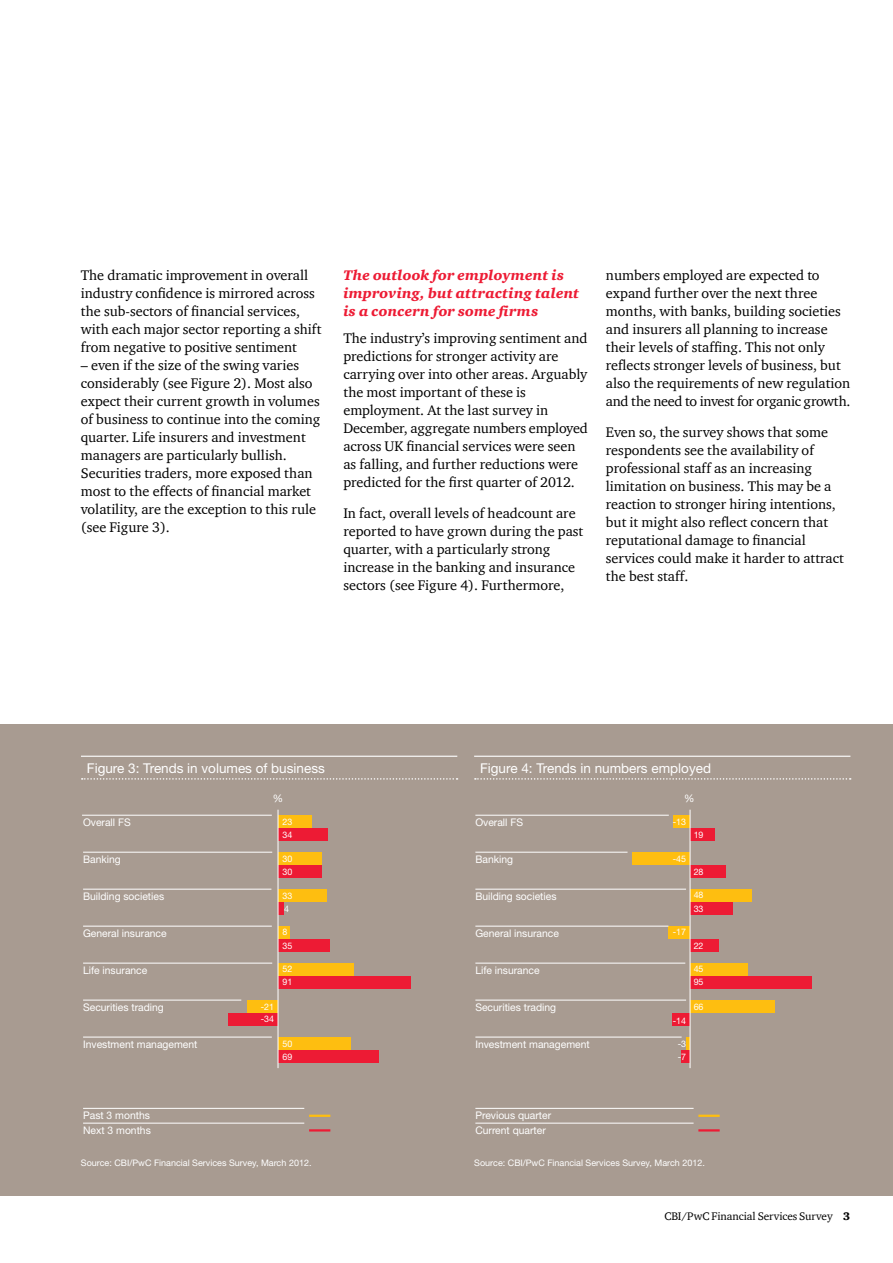
<style>
.page{position:relative;width:893px;height:1263px;background:#fff}
.page>*{position:absolute;margin:0;border:0;box-sizing:border-box;transform-origin:0 0}
.t1{font:14.25px/18px "ITC Charter Com";color:#000}
.t2{font:italic 900 14.25px/18px "ITC Charter Com";letter-spacing:.015em;color:#ed1b34}
.t3{font:13.5px "Helvetica Neue";color:#fff}
.t4{font:11.25px "ITC Charter Com";letter-spacing:-.005em;color:#000}
.t5{font:10.5px/14.9px "Helvetica Neue";color:#fff}
.t6{font:9px/13.5px "Helvetica Neue";color:#fff}
.s1{font-weight:900}
</style>
<div class="page">
<div style="left:0;top:724px;width:893px;height:471px;background:#a89b91"></div>
<div style="left:278px;top:815px;width:34px;height:13px;background:#febe10"></div>
<div style="left:278px;top:852px;width:44px;height:13px;background:#febe10"></div>
<div style="left:278px;top:889px;width:48px;height:13px;background:#febe10"></div>
<div style="left:278px;top:926px;width:12px;height:13px;background:#febe10"></div>
<div style="left:278px;top:963px;width:76px;height:13px;background:#febe10"></div>
<div style="left:247px;top:1000px;width:31px;height:13px;background:#febe10"></div>
<div style="left:278px;top:1037px;width:73px;height:13px;background:#febe10"></div>
<div style="left:278px;top:828px;width:50px;height:13px;background:#ed1b34"></div>
<div style="left:278px;top:865px;width:44px;height:13px;background:#ed1b34"></div>
<div style="left:278px;top:902px;width:6px;height:13px;background:#ed1b34"></div>
<div style="left:278px;top:939px;width:51px;height:13px;background:#ed1b34"></div>
<div style="left:278px;top:976px;width:133px;height:13px;background:#ed1b34"></div>
<div style="left:228px;top:1013px;width:50px;height:13px;background:#ed1b34"></div>
<div style="left:278px;top:1050px;width:101px;height:12px;background:#ed1b34"></div>
<hr style="left:278px;top:810px;width:1px;height:258px;background:#fff">
<hr style="left:83px;top:1123px;width:221px;height:1px;background:#fff">
<hr style="left:83px;top:1108px;width:221px;height:1px;background:#fff">
<hr style="left:82px;top:815px;width:190px;height:1px;background:#fff">
<hr style="left:83px;top:852px;width:189px;height:1px;background:#fff">
<hr style="left:83px;top:889px;width:188px;height:1px;background:#fff">
<hr style="left:83px;top:926px;width:189px;height:1px;background:#fff">
<hr style="left:83px;top:963px;width:189px;height:1px;background:#fff">
<hr style="left:83px;top:1000px;width:158px;height:1px;background:#fff">
<hr style="left:83px;top:1037px;width:189px;height:1px;background:#fff">
<hr style="left:309px;top:1115px;width:21px;height:2px;background:#febe10">
<hr style="left:309px;top:1129px;width:21px;height:2px;background:#ed1b34">
<div style="left:673px;top:815px;width:17px;height:13px;background:#febe10"></div>
<div style="left:633px;top:852px;width:57px;height:13px;background:#febe10"></div>
<div style="left:690px;top:889px;width:61px;height:13px;background:#febe10"></div>
<div style="left:668px;top:926px;width:22px;height:13px;background:#febe10"></div>
<div style="left:690px;top:963px;width:57px;height:13px;background:#febe10"></div>
<div style="left:690px;top:1000px;width:84px;height:13px;background:#febe10"></div>
<svg style="left:686px;top:1037px;width:4px;height:13px"></svg>
<div style="left:690px;top:828px;width:24px;height:13px;background:#ed1b34"></div>
<div style="left:690px;top:865px;width:36px;height:13px;background:#ed1b34"></div>
<div style="left:690px;top:902px;width:42px;height:13px;background:#ed1b34"></div>
<div style="left:690px;top:939px;width:28px;height:13px;background:#ed1b34"></div>
<div style="left:690px;top:976px;width:121px;height:13px;background:#ed1b34"></div>
<div style="left:672px;top:1013px;width:18px;height:13px;background:#ed1b34"></div>
<div style="left:681px;top:1050px;width:9px;height:12px;background:#ed1b34"></div>
<hr style="left:690px;top:810px;width:1px;height:258px;background:#fff">
<hr style="left:475px;top:1123px;width:219px;height:1px;background:#fff">
<hr style="left:475px;top:1108px;width:219px;height:1px;background:#fff">
<hr style="left:475px;top:815px;width:194px;height:1px;background:#fff">
<hr style="left:475px;top:852px;width:152px;height:1px;background:#fff">
<hr style="left:475px;top:889px;width:211px;height:1px;background:#fff">
<hr style="left:475px;top:926px;width:193px;height:1px;background:#fff">
<hr style="left:475px;top:963px;width:210px;height:1px;background:#fff">
<hr style="left:475px;top:1000px;width:211px;height:1px;background:#fff">
<hr style="left:475px;top:1037px;width:207px;height:1px;background:#fff">
<hr style="left:698px;top:1115px;width:22px;height:2px;background:#febe10">
<hr style="left:698px;top:1129px;width:22px;height:2px;background:#ed1b34">
<hr style="left:81px;top:756px;width:376px;height:1px;background:#fff">
<svg style="left:82px;top:778px;width:376px;height:2px"></svg>
<hr style="left:474px;top:756px;width:376px;height:1px;background:#fff">
<svg style="left:475px;top:778px;width:376px;height:2px"></svg>
<p class="t1" style="left:81px;top:266px;width:242px">The dramatic improvement in overall industry confidence is mirrored across the sub-sectors of financial services, with each major sector reporting a shift from negative to positive sentiment</p>
<p class="t1" style="left:81px;top:356px;width:241px">– even if the size of the swing varies considerably (see Figure 2). Most also expect their current growth in volumes of business to continue into the coming quarter. Life insurers and investment managers are particularly bullish.<br>Securities traders, more exposed than most to the effects of financial market volatility, are the exception to this rule (see Figure 3).</p>
<p class="t2" style="left:343px;top:266px;width:237px">The outlook for employment is improving, but attracting talent is a concern for some firms</p>
<p class="t1" style="left:343px;top:329px;width:246px">The industry’s improving sentiment and predictions for stronger activity are carrying over into other areas. Arguably the most important of these is employment. At the last survey in December, aggregate numbers employed across UK financial services were seen as falling, and further reductions were predicted for the first quarter of 2012.</p>
<p class="t1" style="left:343px;top:504px;width:241px">In fact, overall levels of headcount are reported to have grown during the past quarter, with a particularly strong increase in the banking and insurance sectors (see Figure 4). Furthermore,</p>
<p class="t1" style="left:606px;top:266px;width:246px">numbers employed are expected to expand further over the next three months, with banks, building societies and insurers all planning to increase their levels of staffing. This not only reflects stronger levels of business, but also the requirements of new regulation and the need to invest for organic growth.</p>
<p class="t1" style="left:606px;top:423px;width:239px">Even so, the survey shows that some respondents see the availability of professional staff as an increasing limitation on business. This may be a reaction to stronger hiring intentions, but it might also reflect concern that reputational damage to financial services could make it harder to attract the best staff.</p>
<p class="t3" style="left:87px;top:760px;width:239px">Figure 3: Trends in volumes of business</p>
<p class="t3" style="left:480px;top:760px;width:232px">Figure 4: Trends in numbers employed</p>
<p class="t5" style="left:83px;top:814px;width:49px">Overall FS</p>
<p class="t5" style="left:83px;top:851px;width:39px">Banking</p>
<p class="t5" style="left:83px;top:888px;width:83px">Building societies</p>
<p class="t5" style="left:83px;top:925px;width:85px">General insurance</p>
<p class="t5" style="left:83px;top:962px;width:66px">Life insurance</p>
<p class="t5" style="left:83px;top:999px;width:82px">Securities trading</p>
<p class="t5" style="left:83px;top:1036px;width:116px">Investment management</p>
<p class="t5" style="left:83px;top:1107px;width:69px">Past 3 months<br>Next 3 months</p>
<p class="t5" style="left:273px;top:791px;width:12px">%</p>
<p class="t6" style="left:283px;top:815px;width:11px">23</p>
<p class="t6" style="left:283px;top:828px;width:11px">34</p>
<p class="t6" style="left:283px;top:851px;width:11px">30</p>
<p class="t6" style="left:283px;top:865px;width:11px">30</p>
<p class="t6" style="left:283px;top:889px;width:11px">33</p>
<p class="t6" style="left:284px;top:902px;width:6px">4</p>
<p class="t6" style="left:283px;top:925px;width:6px">8</p>
<p class="t6" style="left:283px;top:938px;width:11px">35</p>
<p class="t6" style="left:283px;top:962px;width:11px">52</p>
<p class="t6" style="left:261px;top:1000px;width:15px">-21</p>
<p class="t6" style="left:261px;top:1012px;width:15px">-34</p>
<p class="t6" style="left:283px;top:975px;width:11px">91</p>
<p class="t6" style="left:283px;top:1037px;width:11px">50</p>
<p class="t6" style="left:283px;top:1050px;width:11px">69</p>
<p class="t5" style="left:475px;top:814px;width:49px">Overall FS</p>
<p class="t5" style="left:475px;top:851px;width:39px">Banking</p>
<p class="t5" style="left:475px;top:888px;width:83px">Building societies</p>
<p class="t5" style="left:475px;top:925px;width:85px">General insurance</p>
<p class="t5" style="left:475px;top:962px;width:66px">Life insurance</p>
<p class="t5" style="left:475px;top:999px;width:82px">Securities trading</p>
<p class="t5" style="left:475px;top:1036px;width:116px">Investment management</p>
<p class="t5" style="left:475px;top:1107px;width:77px">Previous quarter<br>Current quarter</p>
<p class="t5" style="left:684px;top:791px;width:12px">%</p>
<p class="t6" style="left:673px;top:815px;width:15px">-13</p>
<p class="t6" style="left:673px;top:852px;width:15px">-45</p>
<p class="t6" style="left:673px;top:925px;width:15px">-17</p>
<p class="t6" style="left:673px;top:1013px;width:15px">-14</p>
<p class="t6" style="left:678px;top:1037px;width:10px">-3 -7</p>
<p class="t6" style="left:694px;top:828px;width:11px">19</p>
<p class="t6" style="left:694px;top:865px;width:11px">28</p>
<p class="t6" style="left:694px;top:888px;width:11px">48<br>33</p>
<p class="t6" style="left:694px;top:938px;width:11px">22</p>
<p class="t6" style="left:694px;top:962px;width:11px">45<br>95</p>
<p class="t6" style="left:694px;top:1000px;width:11px">66</p>
<p class="t6" style="left:81px;top:1156px;width:232px">Source: CBI/PwC Financial Services Survey, March 2012.</p>
<p class="t6" style="left:474px;top:1156px;width:232px">Source: CBI/PwC Financial Services Survey, March 2012.</p>
<p class="t4" style="left:664px;top:1209px;width:188px">CBI/PwC Financial Services Survey <span class="s1">3</span></p>
</div>
